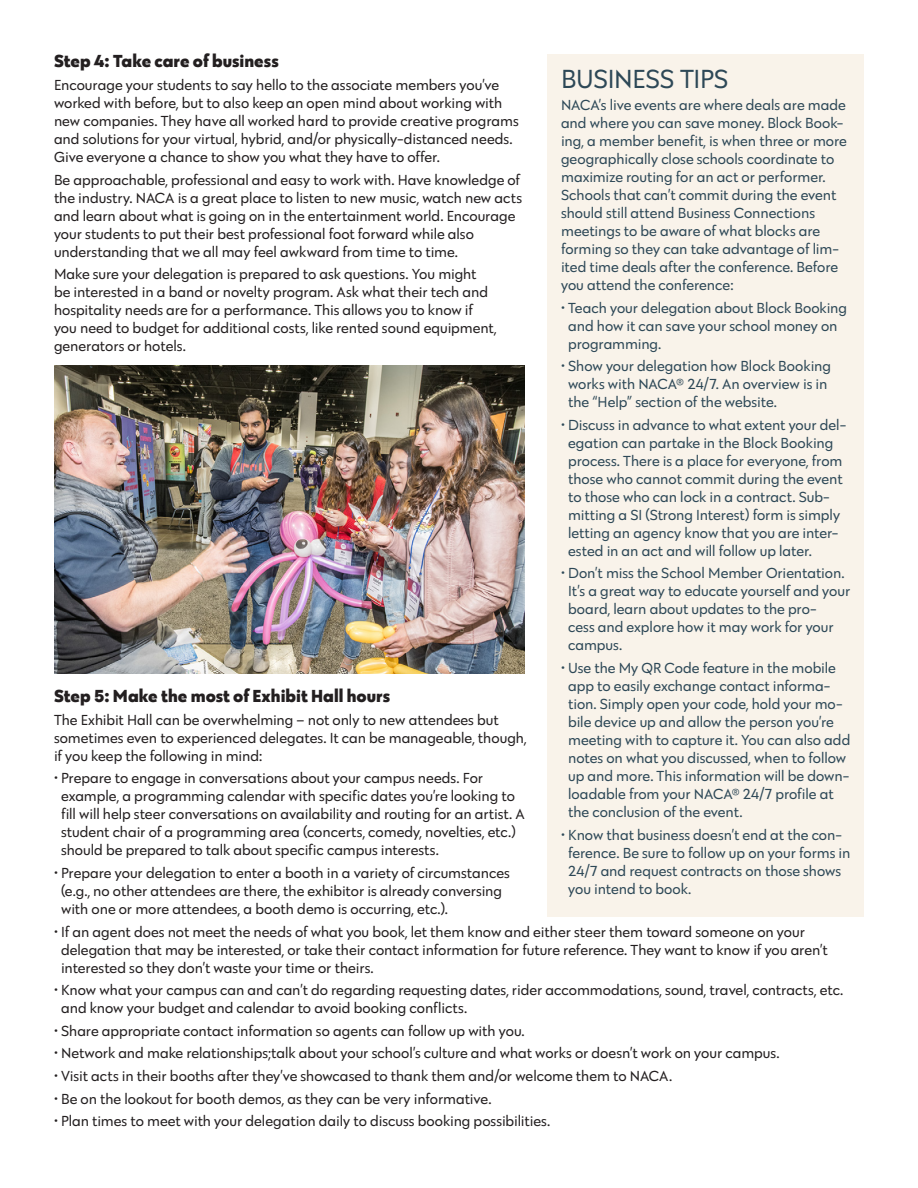
<style>
.page{position:relative;width:918px;height:1188px;background:#fff}
.page>*{position:absolute;margin:0;border:0;box-sizing:border-box;transform-origin:0 0}
.t1{font:27px "Galatea";letter-spacing:-.015em;color:#2d4857}
.t2{font:800 18px "Galatea";color:#231f20}
.t3{font:15px/18px "Galatea";color:#231f20}
.t4{font:15px/18px "Galatea";color:#2d4857}
</style>
<div class="page">
<div style="left:548px;top:54px;width:316px;height:863px;background:#f9f3ea"></div>
<img style="left:54px;top:365px;width:471px;height:308px">
<p class="t2" style="left:54px;top:49px;width:226px">Step 4: Take care of business</p>
<p class="t3" style="left:54px;top:75px;width:466px">Encourage your students to say hello to the associate members you’ve worked with before, but to also keep an open mind about working with new companies. They have all worked hard to provide creative programs and solutions for your virtual, hybrid, and/or physically-distanced needs.<br>Give everyone a chance to show you what they have to offer.</p>
<p class="t3" style="left:54px;top:170px;width:470px">Be approachable, professional and easy to work with. Have knowledge of the industry. NACA is a great place to listen to new music, watch new acts and learn about what is going on in the entertainment world. Encourage your students to put their best professional foot forward while also understanding that we all may feel awkward from time to time.</p>
<p class="t3" style="left:54px;top:265px;width:444px">Make sure your delegation is prepared to ask questions. You might<br>be interested in a band or novelty program. Ask what their tech and hospitality needs are for a performance. This allows you to know if you need to budget for additional costs, like rented sound equipment, generators or hotels.</p>
<p class="t1" style="left:561px;top:61px;width:169px">BUSINESS TIPS</p>
<p class="t4" style="left:561px;top:96px;width:287px">NACA’s live events are where deals are made and where you can save money. Block Book&shy;ing, a member benefit, is when three or more geographically close schools coordinate to maximize routing for an act or performer.<br>Schools that can’t commit during the event should still attend Business Connections meetings to be aware of what blocks are forming so they can take advantage of lim&shy;ited time deals after the conference. Before you attend the conference:</p>
<p class="t4" style="left:568px;top:298px;width:280px;text-indent:-7px">• Teach your delegation about Block Booking and how it can save your school money on programming.</p>
<p class="t4" style="left:568px;top:357px;width:264px;text-indent:-7px">• Show your delegation how Block Booking works with NACA® 24/7. An overview is in the “Help” section of the website.</p>
<p class="t4" style="left:568px;top:415px;width:280px;text-indent:-7px">• Discuss in advance to what extent your del&shy;egation can partake in the Block Booking process. There is a place for everyone, from those who cannot commit during the event to those who can lock in a contract. Sub&shy;mitting a SI (Strong Interest) form is simply letting an agency know that you are inter&shy;ested in an act and will follow up later.</p>
<p class="t4" style="left:568px;top:564px;width:284px;text-indent:-7px">• Don’t miss the School Member Orientation.<br>It’s a great way to educate yourself and your board, learn about updates to the pro-<br>cess and explore how it may work for your campus.</p>
<p class="t4" style="left:568px;top:659px;width:284px;text-indent:-7px">• Use the My QR Code feature in the mobile app to easily exchange contact informa&shy;tion. Simply open your code, hold your mo&shy;bile device up and allow the person you’re meeting with to capture it. You can also add notes on what you discussed, when to follow up and more. This information will be down&shy;loadable from your NACA® 24/7 profile at the conclusion of the event.</p>
<p class="t4" style="left:568px;top:825px;width:284px;text-indent:-7px">• Know that business doesn’t end at the con&shy;ference. Be sure to follow up on your forms in 24/7 and request contracts on those shows you intend to book.</p>
<p class="t2" style="left:54px;top:684px;width:338px">Step 5: Make the most of Exhibit Hall hours</p>
<p class="t3" style="left:54px;top:710px;width:474px">The Exhibit Hall can be overwhelming – not only to new attendees but sometimes even to experienced delegates. It can be manageable, though, if you keep the following in mind:</p>
<p class="t3" style="left:61px;top:769px;width:465px;text-indent:-7px">• Prepare to engage in conversations about your campus needs. For example, a programming calendar with specific dates you’re looking to fill will help steer conversations on availability and routing for an artist. A student chair of a programming area (concerts, comedy, novelties, etc.) should be prepared to talk about specific campus interests.</p>
<p class="t3" style="left:61px;top:864px;width:450px;text-indent:-7px">• Prepare your delegation to enter a booth in a variety of circumstances (e.g., no other attendees are there, the exhibitor is already conversing with one or more attendees, a booth demo is occurring, etc.).</p>
<p class="t3" style="left:61px;top:922px;width:768px;text-indent:-7px">• If an agent does not meet the needs of what you book, let them know and either steer them toward someone on your delegation that may be interested, or take their contact information for future reference. They want to know if you aren’t interested so they don’t waste your time or theirs.</p>
<p class="t3" style="left:61px;top:981px;width:784px;text-indent:-7px">• Know what your campus can and can’t do regarding requesting dates, rider accommodations, sound, travel, contracts, etc. and know your budget and calendar to avoid booking conflicts.</p>
<p class="t3" style="left:54px;top:1021px;width:472px">• Share appropriate contact information so agents can follow up with you.</p>
<p class="t3" style="left:54px;top:1044px;width:727px">• Network and make relationships;talk about your school’s culture and what works or doesn’t work on your campus.</p>
<p class="t3" style="left:54px;top:1067px;width:620px">• Visit acts in their booths after they’ve showcased to thank them and/or welcome them to NACA.</p>
<p class="t3" style="left:54px;top:1089px;width:439px">• Be on the lookout for booth demos, as they can be very informative.</p>
<p class="t3" style="left:54px;top:1112px;width:498px">• Plan times to meet with your delegation daily to discuss booking possibilities.</p>
</div>
